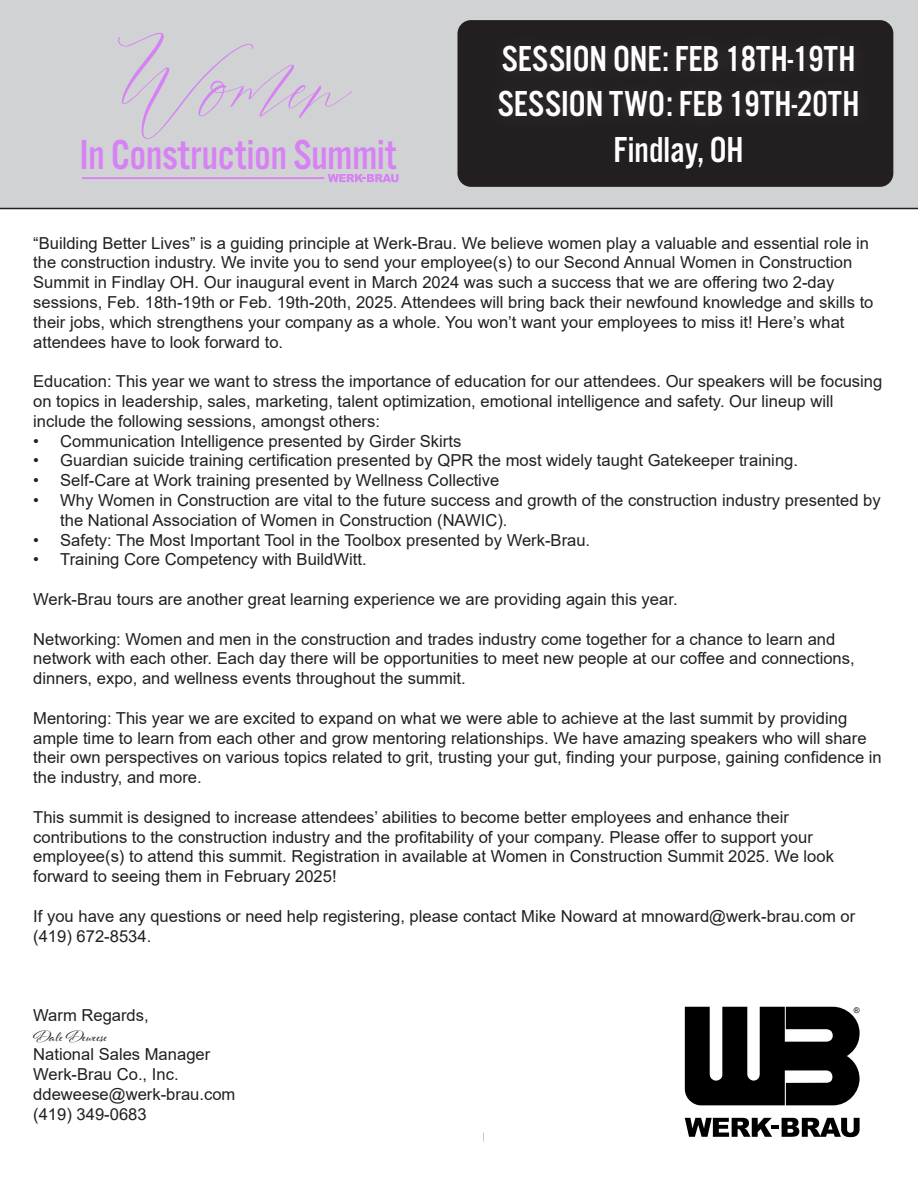
<style>
.page{position:relative;width:918px;height:1188px;background:#fff}
.page>*{position:absolute;margin:0;border:0;box-sizing:border-box;transform-origin:0 0}
.t1{font:105.75px "La Bohemienne";color:#d682f4}
.t2{font:43.35px "Alternate Got No 3 D";color:#d682f4}
.t3{font:37.5px/45.3px "Alternate Got No 3 D";color:#fff;text-align:center}
.t4{font:16.5px/19.8px "Arial";color:#231f20}
.t5{font:16.5px "Al Fresco";color:#231f20}
.t6{font:7.8px "Arial";color:#000}
</style>
<div class="page">
<div style="left:0;top:0;width:918px;height:208px;background:#d0d2d3"></div>
<div style="left:458px;top:20px;width:435px;height:167px;background:#231f20;border-radius:14px"></div>
<img style="left:457px;top:20px;width:437px;height:135px">
<hr style="left:0;top:208px;width:918px;height:1px;background:#231f20">
<svg style="left:685px;top:1118px;width:175px;height:19px"></svg>
<svg style="left:685px;top:1007px;width:175px;height:98px"></svg>
<svg style="left:328px;top:174px;width:71px;height:8px"></svg>
<hr style="left:82px;top:177px;width:242px;height:2px;background:#d682f4">
<h1 class="t1" style="left:110px;top:13px;width:239px">Women</h1>
<h2 class="t2" style="left:80px;top:132px;width:318px">In Construction Summit</h2>
<h3 class="t3" style="left:498px;top:37px;width:363px">SESSION ONE: FEB 18TH-19TH<br>SESSION TWO: FEB 19TH-20TH<br>Findlay, OH</h3>
<p class="t4" style="left:33px;top:233px;width:842px">“Building Better Lives” is a guiding principle at Werk-Brau. We believe women play a valuable and essential role in the construction industry. We invite you to send your employee(s) to our Second Annual Women in Construction Summit in Findlay OH. Our inaugural event in March 2024 was such a success that we are offering two 2-day sessions, Feb. 18th-19th or Feb. 19th-20th, 2025. Attendees will bring back their newfound knowledge and skills to their jobs, which strengthens your company as a whole. You won’t want your employees to miss it! Here’s what attendees have to look forward to.</p>
<p class="t4" style="left:33px;top:371px;width:851px">Education: This year we want to stress the importance of education for our attendees. Our speakers will be focusing on topics in leadership, sales, marketing, talent optimization, emotional intelligence and safety. Our lineup will include the following sessions, amongst others:</p>
<p class="t4" style="left:33px;top:431px;width:430px">• Communication Intelligence presented by Girder Skirts</p>
<p class="t4" style="left:33px;top:451px;width:766px">• Guardian suicide training certification presented by QPR the most widely taught Gatekeeper training.</p>
<p class="t4" style="left:33px;top:470px;width:468px">• Self-Care at Work training presented by Wellness Collective</p>
<p class="t4" style="left:60px;top:490px;width:822px;text-indent:-27px">• Why Women in Construction are vital to the future success and growth of the construction industry presented by the National Association of Women in Construction (NAWIC).</p>
<p class="t4" style="left:33px;top:530px;width:559px">• Safety: The Most Important Tool in the Toolbox presented by Werk-Brau.</p>
<p class="t4" style="left:33px;top:550px;width:335px">• Training Core Competency with BuildWitt.</p>
<p class="t4" style="left:33px;top:589px;width:646px">Werk-Brau tours are another great learning experience we are providing again this year.</p>
<p class="t4" style="left:33px;top:629px;width:823px">Networking: Women and men in the construction and trades industry come together for a chance to learn and network with each other. Each day there will be opportunities to meet new people at our coffee and connections, dinners, expo, and wellness events throughout the summit.</p>
<p class="t4" style="left:33px;top:708px;width:850px">Mentoring: This year we are excited to expand on what we were able to achieve at the last summit by providing ample time to learn from each other and grow mentoring relationships. We have amazing speakers who will share their own perspectives on various topics related to grit, trusting your gut, finding your purpose, gaining confidence in the industry, and more.</p>
<p class="t4" style="left:33px;top:807px;width:802px">This summit is designed to increase attendees’ abilities to become better employees and enhance their contributions to the construction industry and the profitability of your company. Please offer to support your employee(s) to attend this summit. Registration in available at Women in Construction Summit 2025. We look forward to seeing them in February 2025!</p>
<p class="t4" style="left:33px;top:906px;width:823px">If you have any questions or need help registering, please contact Mike Noward at mnoward@werk-brau.com or (419) 672-8534.</p>
<p class="t4" style="left:33px;top:1005px;width:117px">Warm Regards,</p>
<p class="t5" style="left:33px;top:1025px;width:75px">Dale Deweese</p>
<p class="t4" style="left:33px;top:1045px;width:204px">National Sales Manager<br>Werk-Brau Co., Inc. ddeweese@werk-brau.com (419) 349-0683</p>
<p class="t6" style="left:854px;top:1004px;width:7px">®</p>
</div>
